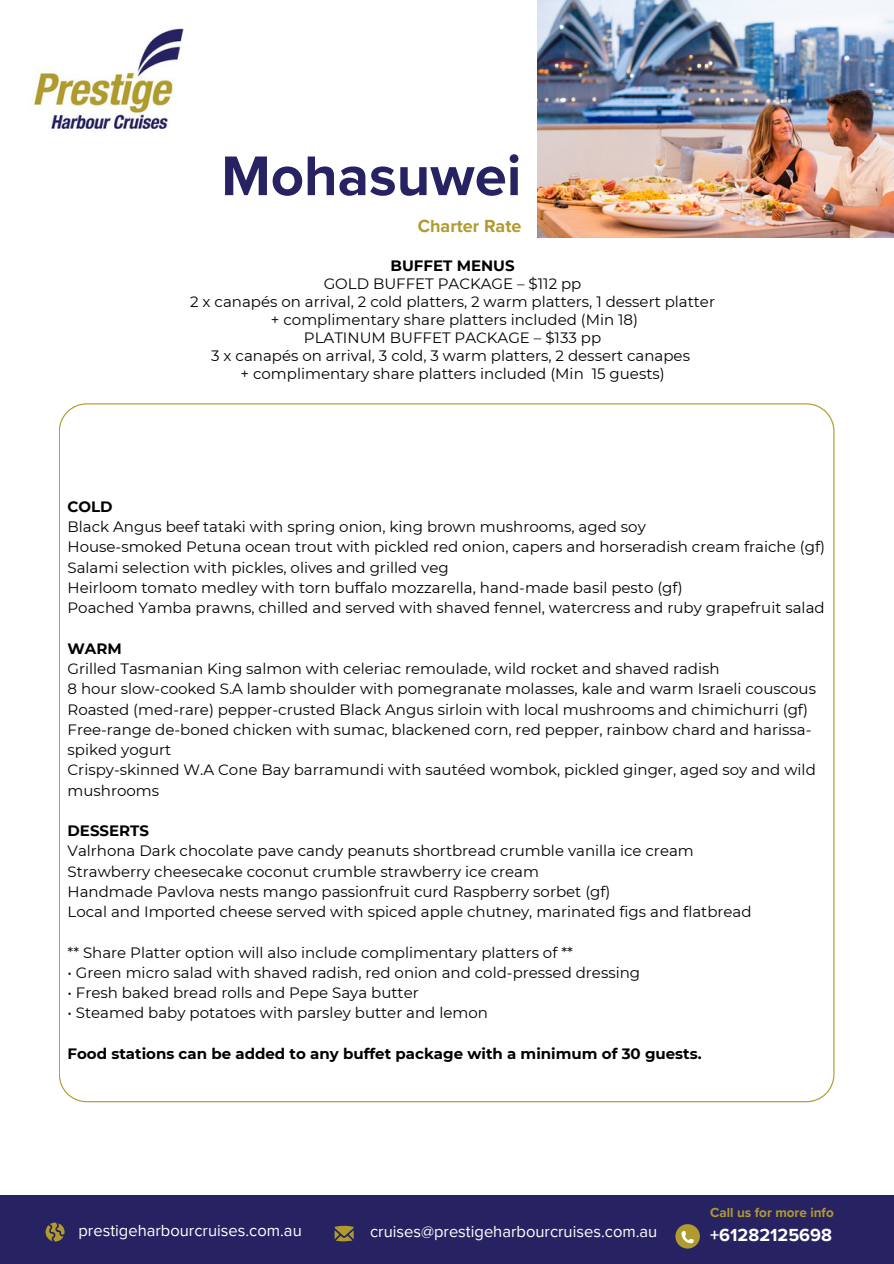
<style>
.page{position:relative;width:894px;height:1264px;background:#fff}
.page>*{position:absolute;margin:0;border:0;box-sizing:border-box;transform-origin:0 0}
.t1{font:700 57.9px "Proxima Nova";color:#272261}
.t2{font:700 18px "Proxima Nova";color:#fff}
.t3{font:700 18px "Proxima Nova";color:#b09b2e}
.t4{font:16.5px "Proxima Nova";color:#fff}
.t5{font:15px/20.2px "Montserrat";color:#000}
.t6{font:700 15px "Montserrat";color:#000}
.t7{font:700 13.5px "Proxima Nova";color:#b09b2e}
.s1{font-weight:700}
</style>
<div class="page">
<div style="left:0;top:1195px;width:893px;height:68px;background:#272261"></div>
<svg style="left:46px;top:1222px;width:19px;height:19px"></svg>
<svg style="left:334px;top:1225px;width:19px;height:16px"></svg>
<svg style="left:675px;top:1224px;width:24px;height:24px"></svg>
<svg style="left:681px;top:1230px;width:12px;height:13px"></svg>
<img style="left:33px;top:28px;width:151px;height:101px">
<svg style="left:59px;top:403px;width:775px;height:699px"></svg>
<img style="left:537px;top:0;width:356px;height:237px">
<h3 class="t1" style="left:221px;top:142px;width:301px">Mohasuwei</h3>
<p class="t3" style="left:417px;top:216px;width:105px">Charter Rate</p>
<p class="t5" style="left:190px;top:256px;width:526px;line-height:18px;text-align:center"><span class="s1">BUFFET MENUS<br></span>GOLD BUFFET PACKAGE – $112 pp<br>2 x canapés on arrival, 2 cold platters, 2 warm platters, 1 dessert platter + complimentary share platters included (Min 18)<br>PLATINUM BUFFET PACKAGE – $133 pp<br>3 x canapés on arrival, 3 cold, 3 warm platters, 2 dessert canapes<br>+ complimentary share platters included (Min 15 guests)</p>
<h1 class="t5" style="left:67px;top:496px;width:758px"><span class="s1">COLD<br></span>Black Angus beef tataki with spring onion, king brown mushrooms, aged soy<br>House-smoked Petuna ocean trout with pickled red onion, capers and horseradish cream fraiche (gf)<br>Salami selection with pickles, olives and grilled veg<br>Heirloom tomato medley with torn buffalo mozzarella, hand-made basil pesto (gf)<br>Poached Yamba prawns, chilled and served with shaved fennel, watercress and ruby grapefruit salad</h1>
<h2 class="t5" style="left:67px;top:638px;width:749px"><span class="s1">WARM<br></span>Grilled Tasmanian King salmon with celeriac remoulade, wild rocket and shaved radish<br>8 hour slow-cooked S.A lamb shoulder with pomegranate molasses, kale and warm Israeli couscous Roasted (med-rare) pepper-crusted Black Angus sirloin with local mushrooms and chimichurri (gf)<br>Free-range de-boned chicken with sumac, blackened corn, red pepper, rainbow chard and harissa&shy;spiked yogurt<br>Crispy-skinned W.A Cone Bay barramundi with sautéed wombok, pickled ginger, aged soy and wild mushrooms</h2>
<p class="t5" style="left:67px;top:820px;width:685px"><span class="s1">DESSERTS<br></span>Valrhona Dark chocolate pave candy peanuts shortbread crumble vanilla ice cream Strawberry cheesecake coconut crumble strawberry ice cream<br>Handmade Pavlova nests mango passionfruit curd Raspberry sorbet (gf)<br>Local and Imported cheese served with spiced apple chutney, marinated figs and flatbread</p>
<h5 class="t5" style="left:67px;top:942px;width:507px">** Share Platter option will also include complimentary platters of **</h5>
<h5 class="t5" style="left:67px;top:962px;width:574px">• Green micro salad with shaved radish, red onion and cold-pressed dressing</h5>
<h5 class="t5" style="left:67px;top:982px;width:352px">• Fresh baked bread rolls and Pepe Saya butter</h5>
<h5 class="t5" style="left:67px;top:1002px;width:422px">• Steamed baby potatoes with parsley butter and lemon</h5>
<p class="t6" style="left:67px;top:1044px;width:635px">Food stations can be added to any buffet package with a minimum of 30 guests.</p>
<h4 class="t7" style="left:710px;top:1204px;width:125px">Call us for more info</h4>
<h5 class="t4" style="left:78px;top:1220px;width:225px">prestigeharbourcruises.com.au</h5>
<h5 class="t4" style="left:370px;top:1221px;width:289px">cruises@prestigeharbourcruises.com.au</h5>
<h5 class="t2" style="left:710px;top:1224px;width:123px">+61282125698</h5>
</div>
